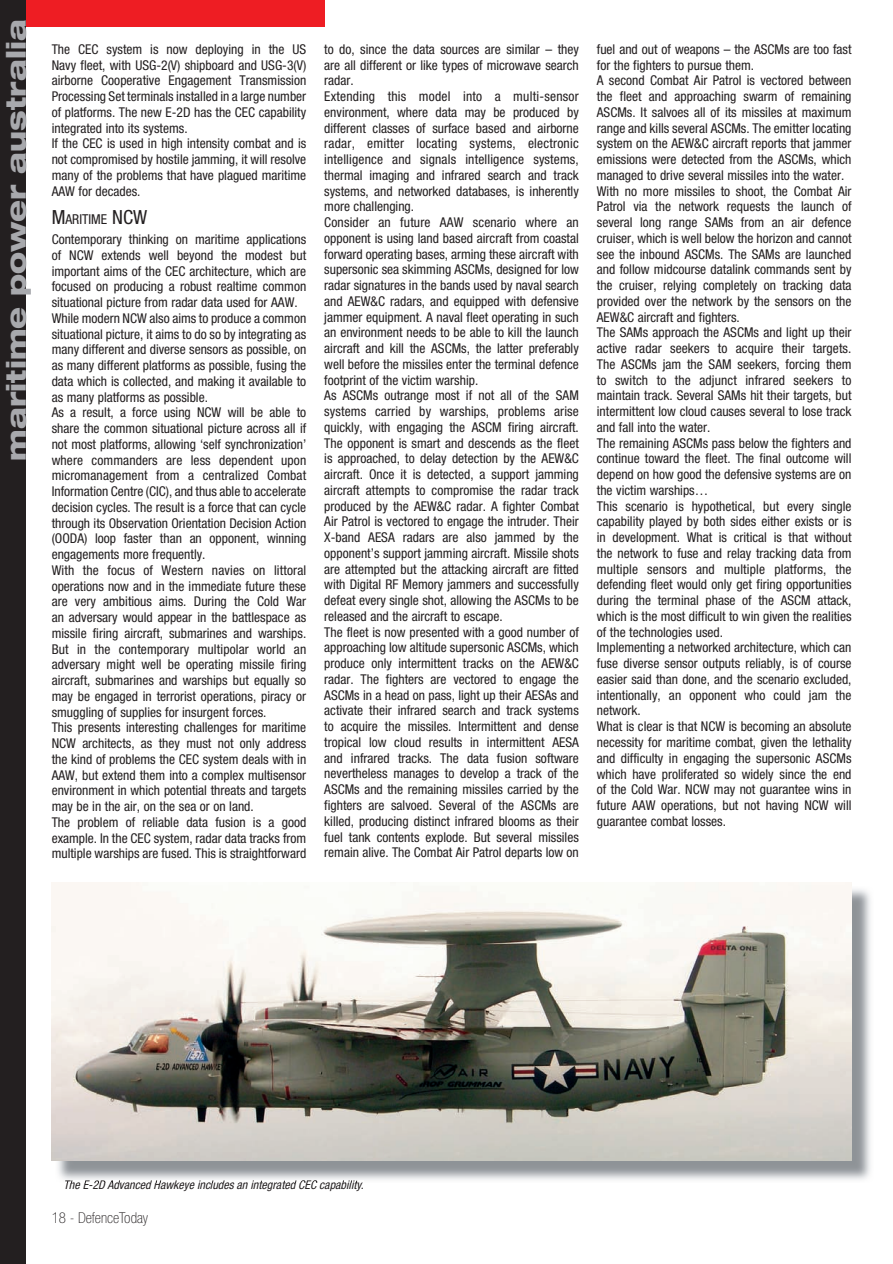
<style>
.page{position:relative;width:893px;height:1264px;background:#fff}
.page>*{position:absolute;margin:0;border:0;box-sizing:border-box;transform-origin:0 0}
.t1{font:800 expanded 27px "Helvetica Neue";color:#a8a9ad}
.t2{font:100 condensed 15px "Helvetica Neue";color:#231f20}
.t3{font:condensed 13.65px "Helvetica Neue";color:#231f20}
.t4{font:condensed 13.5px/15.8px "Helvetica Neue";color:#231f20}
.t5{font:italic condensed 12px "Helvetica Neue";color:#231f20}
.s1{font-size:19.5px}
</style>
<div class="page">
<div style="left:0;top:0;width:325px;height:26px;background:#ee1d23"></div>
<div style="left:0;top:0;width:25px;height:1264px;background:#231f20"></div>
<img style="left:58px;top:886px;width:813px;height:294px">
<img style="left:165px;top:1180px;width:198px;height:3px">
<img style="left:65px;top:1180px;width:100px;height:3px">
<img style="left:52px;top:882px;width:799px;height:279px">
<h1 class="t1" style="left:6px;top:461px;width:443px;rotate:-90deg">maritime power australia</h1>
<p class="t4" style="left:52px;top:42px;width:256px">The CEC system is now deploying in the US Navy fleet, with USG-2(V) shipboard and USG-3(V) airborne Cooperative Engagement Transmission Processing Set terminals installed in a large number of platforms. The new E-2D has the CEC capability integrated into its systems.<br>If the CEC is used in high intensity combat and is not compromised by hostile jamming, it will resolve many of the problems that have plagued maritime AAW for decades.</p>
<p class="t3" style="left:52px;top:214px;width:97px"><span class="s1">M</span>ARITIME <span class="s1">NCW</span></p>
<p class="t4" style="left:52px;top:233px;width:256px">Contemporary thinking on maritime applications of NCW extends well beyond the modest but important aims of the CEC architecture, which are focused on producing a robust realtime common situational picture from radar data used for AAW.<br>While modern NCW also aims to produce a common situational picture, it aims to do so by integrating as many different and diverse sensors as possible, on as many different platforms as possible, fusing the data which is collected, and making it available to as many platforms as possible.<br>As a result, a force using NCW will be able to share the common situational picture across all if not most platforms, allowing ‘self synchronization’ where commanders are less dependent upon micromanagement from a centralized Combat Information Centre (CIC), and thus able to accelerate decision cycles. The result is a force that can cycle through its Observation Orientation Decision Action (OODA) loop faster than an opponent, winning engagements more frequently.<br>With the focus of Western navies on littoral operations now and in the immediate future these are very ambitious aims. During the Cold War an adversary would appear in the battlespace as missile firing aircraft, submarines and warships.<br>But in the contemporary multipolar world an adversary might well be operating missile firing aircraft, submarines and warships but equally so may be engaged in terrorist operations, piracy or smuggling of supplies for insurgent forces.<br>This presents interesting challenges for maritime NCW architects, as they must not only address the kind of problems the CEC system deals with in AAW, but extend them into a complex multisensor environment in which potential threats and targets may be in the air, on the sea or on land.<br>The problem of reliable data fusion is a good example. In the CEC system, radar data tracks from multiple warships are fused. This is straightforward</p>
<p class="t4" style="left:324px;top:42px;width:256px">to do, since the data sources are similar – they are all different or like types of microwave search radar.<br>Extending this model into a multi-sensor environment, where data may be produced by different classes of surface based and airborne radar, emitter locating systems, electronic intelligence and signals intelligence systems, thermal imaging and infrared search and track systems, and networked databases, is inherently more challenging.<br>Consider an future AAW scenario where an opponent is using land based aircraft from coastal forward operating bases, arming these aircraft with supersonic sea skimming ASCMs, designed for low radar signatures in the bands used by naval search and AEW&amp;C radars, and equipped with defensive jammer equipment. A naval fleet operating in such an environment needs to be able to kill the launch aircraft and kill the ASCMs, the latter preferably well before the missiles enter the terminal defence footprint of the victim warship.<br>As ASCMs outrange most if not all of the SAM systems carried by warships, problems arise quickly, with engaging the ASCM firing aircraft.<br>The opponent is smart and descends as the fleet is approached, to delay detection by the AEW&amp;C aircraft. Once it is detected, a support jamming aircraft attempts to compromise the radar track produced by the AEW&amp;C radar. A fighter Combat Air Patrol is vectored to engage the intruder. Their X-band AESA radars are also jammed by the opponent’s support jamming aircraft. Missile shots are attempted but the attacking aircraft are fitted with Digital RF Memory jammers and successfully defeat every single shot, allowing the ASCMs to be released and the aircraft to escape.<br>The fleet is now presented with a good number of approaching low altitude supersonic ASCMs, which produce only intermittent tracks on the AEW&amp;C radar. The fighters are vectored to engage the ASCMs in a head on pass, light up their AESAs and activate their infrared search and track systems to acquire the missiles. Intermittent and dense tropical low cloud results in intermittent AESA and infrared tracks. The data fusion software nevertheless manages to develop a track of the ASCMs and the remaining missiles carried by the fighters are salvoed. Several of the ASCMs are killed, producing distinct infrared blooms as their fuel tank contents explode. But several missiles remain alive. The Combat Air Patrol departs low on</p>
<p class="t4" style="left:597px;top:42px;width:256px">fuel and out of weapons – the ASCMs are too fast for the fighters to pursue them.<br>A second Combat Air Patrol is vectored between the fleet and approaching swarm of remaining ASCMs. It salvoes all of its missiles at maximum range and kills several ASCMs. The emitter locating system on the AEW&amp;C aircraft reports that jammer emissions were detected from the ASCMs, which managed to drive several missiles into the water.<br>With no more missiles to shoot, the Combat Air Patrol via the network requests the launch of several long range SAMs from an air defence cruiser, which is well below the horizon and cannot see the inbound ASCMs. The SAMs are launched and follow midcourse datalink commands sent by the cruiser, relying completely on tracking data provided over the network by the sensors on the AEW&amp;C aircraft and fighters.<br>The SAMs approach the ASCMs and light up their active radar seekers to acquire their targets.<br>The ASCMs jam the SAM seekers, forcing them to switch to the adjunct infrared seekers to maintain track. Several SAMs hit their targets, but intermittent low cloud causes several to lose track and fall into the water.<br>The remaining ASCMs pass below the fighters and continue toward the fleet. The final outcome will depend on how good the defensive systems are on the victim warships…<br>This scenario is hypothetical, but every single capability played by both sides either exists or is in development. What is critical is that without the network to fuse and relay tracking data from multiple sensors and multiple platforms, the defending fleet would only get firing opportunities during the terminal phase of the ASCM attack, which is the most difficult to win given the realities of the technologies used.<br>Implementing a networked architecture, which can fuse diverse sensor outputs reliably, is of course easier said than done, and the scenario excluded, intentionally, an opponent who could jam the network.<br>What is clear is that NCW is becoming an absolute necessity for maritime combat, given the lethality and difficulty in engaging the supersonic ASCMs which have proliferated so widely since the end of the Cold War. NCW may not guarantee wins in future AAW operations, but not having NCW will guarantee combat losses.</p>
<p class="t5" style="left:63px;top:1180px;width:302px">The E-2D Advanced Hawkeye includes an integrated CEC capability.</p>
<p class="t2" style="left:52px;top:1212px;width:98px">18 - DefenceToday</p>
</div>
